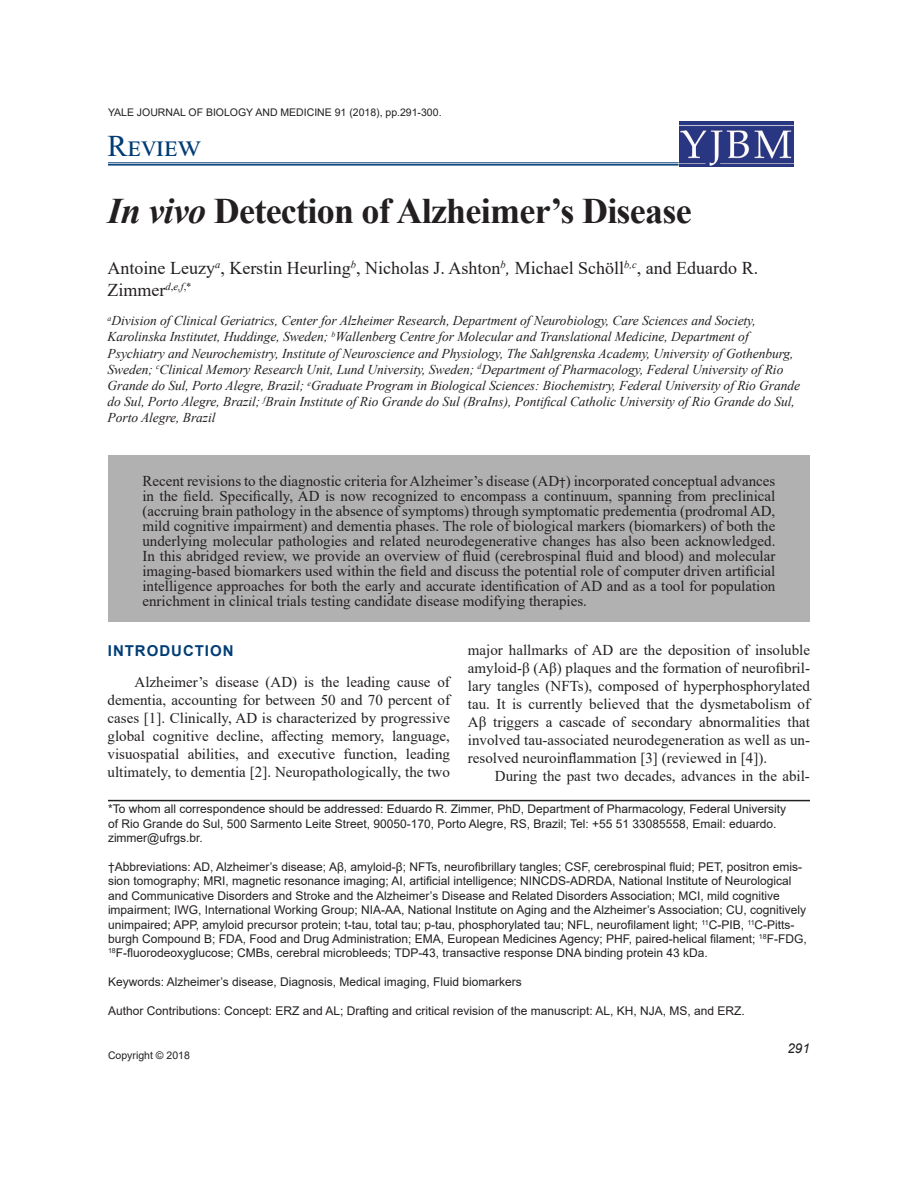
<style>
.page{position:relative;width:918px;height:1188px;background:#fff}
.page>*{position:absolute;margin:0;border:0;box-sizing:border-box;transform-origin:0 0}
.t1{font:700 36px "Times New Roman";letter-spacing:-.02em;color:#231f20}
.t2{font:30px "Times New Roman";color:#013c76}
.t3{font:18px/21.6px "Times New Roman";color:#231f20}
.t4{font:15px/18px "Times New Roman";color:#231f20;text-align:justify}
.t5{font:700 15px "Arial";letter-spacing:.065em;color:#003d76}
.t6{font:italic 13.5px/16.2px "Times New Roman";letter-spacing:-.005em;color:#231f20}
.t7{font:italic 13.5px "Arial";color:#231f20}
.t8{font:12px/14.4px "Arial";color:#231f20}
.t9{font:10.5px "Arial";color:#231f20}
.s1{font-style:italic}
.s2{font-family:"Arial";font-size:12px}
</style>
<div class="page">
<img style="left:679px;top:121px;width:114px;height:45px">
<hr style="left:108px;top:163px;width:571px;height:1px;background:#013c76">
<hr style="left:108px;top:164px;width:571px;height:2px;background:#013c76">
<div style="left:108px;top:456px;width:702px;height:166px;background:#b2b1b1"></div>
<hr style="left:108px;top:800px;width:702px;height:1px;background:#231f20">
<p class="t9" style="left:108px;top:105px;width:335px">YALE JOURNAL OF BIOLOGY AND MEDICINE 91 (2018), pp.291-300.</p>
<h2 class="t2" style="left:108px;top:124px;width:95px">Review</h2>
<h1 class="t1" style="left:108px;top:185px;width:586px"><span class="s1">In vivo</span> Detection of Alzheimer’s Disease</h1>
<p class="t3" style="left:108px;top:257px;width:652px">Antoine Leuzy<sup>a</sup>, Kerstin Heurling<sup>b</sup>, Nicholas J. Ashton<sup>b</sup><span class="s1">,</span> Michael Schöll<sup>b,c</sup>, and Eduardo R.<br>Zimmer<sup>d</sup><sup>,</sup><sup>e,f</sup><sup>,*</sup></p>
<p class="t6" style="left:108px;top:312px;width:694px"><sup>a</sup>Division of Clinical Geriatrics, Center for Alzheimer Research, Department of Neurobiology, Care Sciences and Society, Karolinska Institutet, Huddinge, Sweden; <sup>b</sup>Wallenberg Centre for Molecular and Translational Medicine, Department of Psychiatry and Neurochemistry, Institute of Neuroscience and Physiology, The Sahlgrenska Academy, University of Gothenburg, Sweden; <sup>c</sup>Clinical Memory Research Unit, Lund University, Sweden; <sup>d</sup>Department of Pharmacology, Federal University of Rio Grande do Sul, Porto Alegre, Brazil; <sup>e</sup>Graduate Program in Biological Sciences: Biochemistry, Federal University of Rio Grande do Sul, Porto Alegre, Brazil; <sup>f</sup>Brain Institute of Rio Grande do Sul (BraIns), Pontifical Catholic University of Rio Grande do Sul, Porto Alegre, Brazil</p>
<p class="t4" style="left:142px;top:473px;width:635px;line-height:15px">Recent revisions to the diagnostic criteria for Alzheimer’s disease (AD<span class="s2">†</span>) incorporated conceptual advances in the field. Specifically, AD is now recognized to encompass a continuum, spanning from preclinical (accruing brain pathology in the absence of symptoms) through symptomatic predementia (prodromal AD, mild cognitive impairment) and dementia phases. The role of biological markers (biomarkers) of both the underlying molecular pathologies and related neurodegenerative changes has also been acknowledged.<br>In this abridged review, we provide an overview of fluid (cerebrospinal fluid and blood) and molecular imaging-based biomarkers used within the field and discuss the potential role of computer driven artificial intelligence approaches for both the early and accurate identification of AD and as a tool for population enrichment in clinical trials testing candidate disease modifying therapies.</p>
<p class="t5" style="left:108px;top:640px;width:127px">INTRODUCTION</p>
<p class="t4" style="left:108px;top:673px;width:344px;text-indent:27px">Alzheimer’s disease (AD) is the leading cause of dementia, accounting for between 50 and 70 percent of cases [1]. Clinically, AD is characterized by progressive global cognitive decline, affecting memory, language, visuospatial abilities, and executive function, leading ultimately, to dementia [2]. Neuropathologically, the two</p>
<p class="t4" style="left:468px;top:641px;width:344px">major hallmarks of AD are the deposition of insoluble amyloid-β (Aβ) plaques and the formation of neurofibril&shy;lary tangles (NFTs), composed of hyperphosphorylated tau. It is currently believed that the dysmetabolism of Aβ triggers a cascade of secondary abnormalities that involved tau-associated neurodegeneration as well as un&shy;resolved neuroinflammation [3] (reviewed in [4]).</p>
<p class="t4" style="left:495px;top:767px;width:316px">During the past two decades, advances in the abil-</p>
<p class="t8" style="left:108px;top:802px;width:680px">*To whom all correspondence should be addressed: Eduardo R. Zimmer, PhD, Department of Pharmacology, Federal University of Rio Grande do Sul, 500 Sarmento Leite Street, 90050-170, Porto Alegre, RS, Brazil; Tel: +55 51 33085558, Email: eduardo. zimmer@ufrgs.br.</p>
<p class="t8" style="left:108px;top:859px;width:700px">†Abbreviations: AD, Alzheimer’s disease; Aβ, amyloid-β; NFTs, neurofibrillary tangles; CSF, cerebrospinal fluid; PET, positron emis&shy;sion tomography; MRI, magnetic resonance imaging; AI, artificial intelligence; NINCDS-ADRDA, National Institute of Neurological and Communicative Disorders and Stroke and the Alzheimer’s Disease and Related Disorders Association; MCI, mild cognitive impairment; IWG, International Working Group; NIA-AA, National Institute on Aging and the Alzheimer’s Association; CU, cognitively unimpaired; APP, amyloid precursor protein; t-tau, total tau; p-tau, phosphorylated tau; NFL, neurofilament light; <sup>11</sup>C-PIB, <sup>11</sup>C-Pitts&shy;burgh Compound B; FDA, Food and Drug Administration; EMA, European Medicines Agency; PHF, paired-helical filament; <sup>18</sup>F-FDG, <sup>18</sup>F-fluorodeoxyglucose; CMBs, cerebral microbleeds; TDP-43, transactive response DNA binding protein 43 kDa.</p>
<p class="t8" style="left:108px;top:975px;width:415px">Keywords: Alzheimer’s disease, Diagnosis, Medical imaging, Fluid biomarkers</p>
<p class="t8" style="left:108px;top:1003px;width:638px">Author Contributions: Concept: ERZ and AL; Drafting and critical revision of the manuscript: AL, KH, NJA, MS, and ERZ.</p>
<p class="t9" style="left:108px;top:1048px;width:83px">Copyright © 2018</p>
<p class="t7" style="left:787px;top:1040px;width:24px">291</p>
</div>
